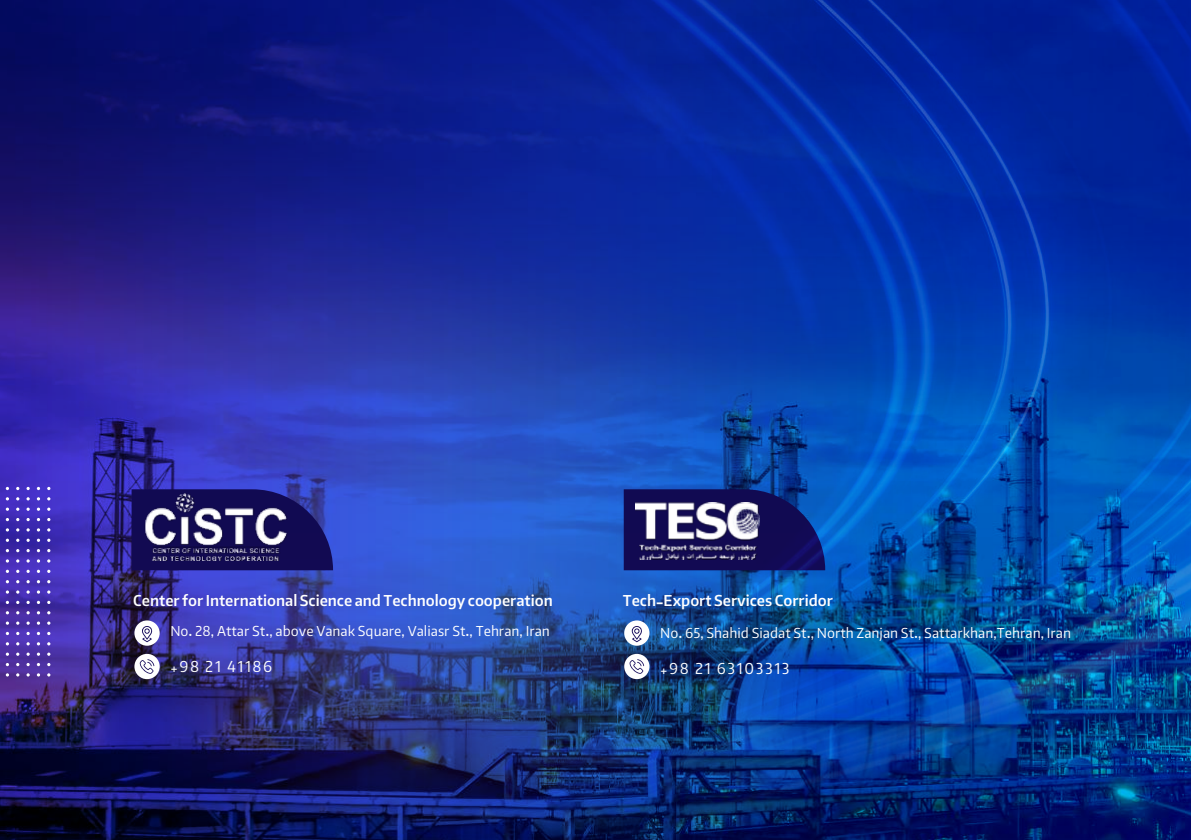
<style>
.page{position:relative;width:1191px;height:840px;background:#fff}
.page>*{position:absolute;margin:0;border:0;box-sizing:border-box;transform-origin:0 0}
.t1{font:700 19.8px "w Nian";color:#fff}
.t2{font:19.8px "w Nian";letter-spacing:.08em;color:#fff}
.t3{font:18px "w Nian";color:#fff}
</style>
<div class="page">
<img style="left:0;top:0;width:1191px;height:837px">
<svg style="left:0;top:482px;width:56px;height:195px;background:#523cb6"></svg>
<img style="left:145px;top:493px;width:144px;height:67px">
<svg style="left:134px;top:653px;width:26px;height:25px"></svg>
<div style="left:624px;top:653px;width:25px;height:25px;background:#fff;border-radius:50%"></div>
<div style="left:134px;top:620px;width:26px;height:25px;background:#fff;border-radius:50%"></div>
<div style="left:624px;top:620px;width:25px;height:25px;background:#fff;border-radius:50%"></div>
<svg style="left:140px;top:658px;width:14px;height:15px"></svg>
<svg style="left:629px;top:659px;width:15px;height:14px"></svg>
<svg style="left:142px;top:626px;width:10px;height:15px"></svg>
<svg style="left:632px;top:626px;width:10px;height:15px"></svg>
<img style="left:635px;top:502px;width:124px;height:57px">
<p class="t1" style="left:133px;top:593px;width:421px">Center for International Science and Technology cooperation</p>
<p class="t1" style="left:623px;top:593px;width:212px">Tech-Export Services Corridor</p>
<p class="t3" style="left:170px;top:624px;width:381px">No. 28, Attar St., above Vanak Square, Valiasr St., Tehran, Iran</p>
<p class="t2" style="left:170px;top:658px;width:103px">+98 21 41186</p>
<p class="t3" style="left:660px;top:626px;width:412px">No. 65, Shahid Siadat St., North Zanjan St., Sattarkhan,Tehran, Iran</p>
<p class="t2" style="left:660px;top:661px;width:131px">+98 21 63103313</p>
</div>
